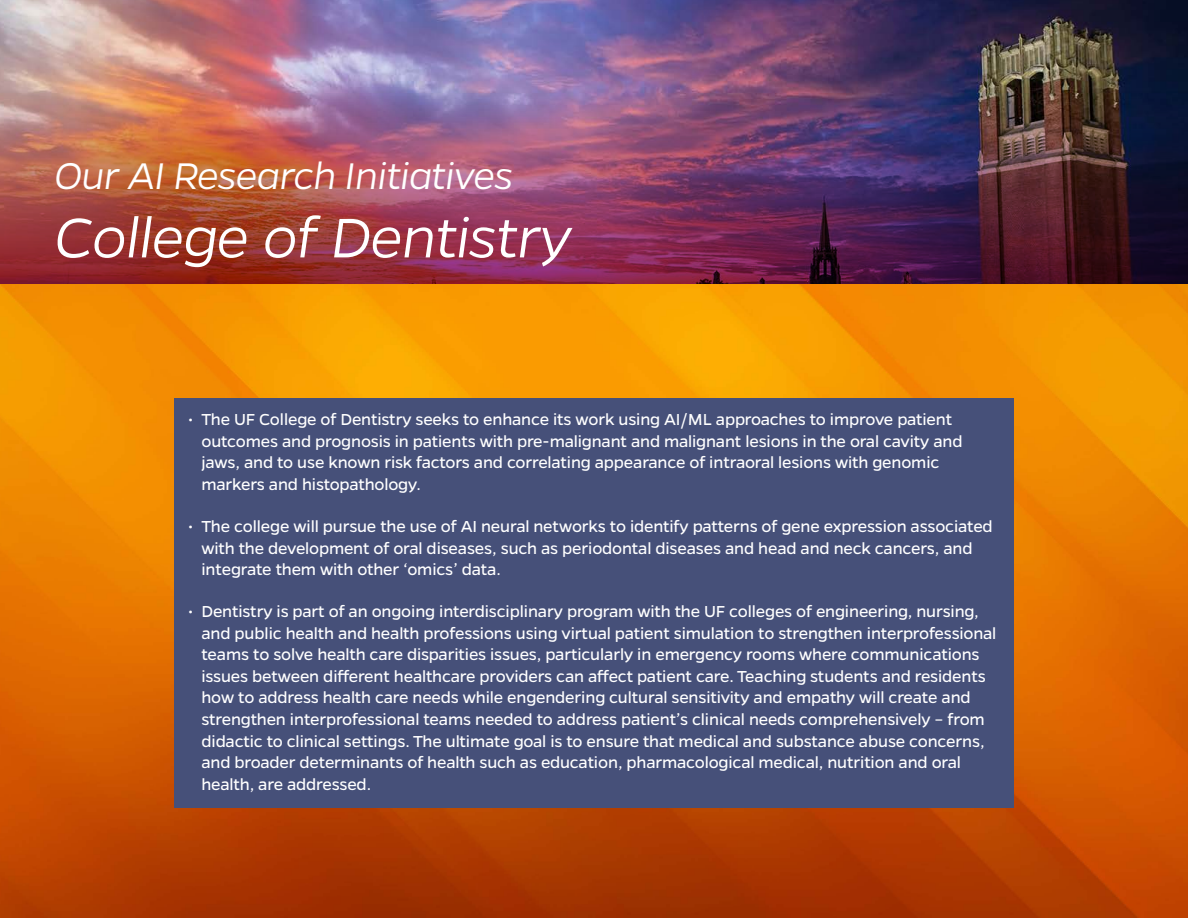
<style>
.page{position:relative;width:1188px;height:918px;background:#fff}
.page>*{position:absolute;margin:0;border:0;box-sizing:border-box;transform-origin:0 0}
.t1{font:italic 300 63px "Gentona";letter-spacing:-.02em;color:#fff}
.t2{font:italic 300 42px "Gentona";letter-spacing:-.02em;color:#fff}
.t3{font:18px/21.6px "Gentona";letter-spacing:-.01em;color:#fff}
</style>
<div class="page">
<img style="left:0;top:284px;width:1188px;height:634px">
<img style="left:0;top:0;width:1188px;height:90px">
<img style="left:0;top:90px;width:1188px;height:194px">
<div style="left:174px;top:398px;width:840px;height:110px;background:#465079"></div>
<div style="left:174px;top:505px;width:840px;height:88px;background:#465079"></div>
<div style="left:174px;top:590px;width:840px;height:217px;background:#465079"></div>
<h2 class="t2" style="left:54px;top:152px;width:461px">Our AI Research Initiatives</h2>
<h1 class="t1" style="left:54px;top:202px;width:519px">College of Dentistry</h1>
<p class="t3" style="left:201px;top:409px;width:763px;text-indent:-14px">• The UF College of Dentistry seeks to enhance its work using AI/ML approaches to improve patient outcomes and prognosis in patients with pre-malignant and malignant lesions in the oral cavity and jaws, and to use known risk factors and correlating appearance of intraoral lesions with genomic markers and histopathology.</p>
<p class="t3" style="left:201px;top:515px;width:793px;text-indent:-14px">• The college will pursue the use of AI neural networks to identify patterns of gene expression associated with the development of oral diseases, such as periodontal diseases and head and neck cancers, and integrate them with other ‘omics’ data.</p>
<p class="t3" style="left:201px;top:600px;width:797px;text-indent:-14px">• Dentistry is part of an ongoing interdisciplinary program with the UF colleges of engineering, nursing, and public health and health professions using virtual patient simulation to strengthen interprofessional teams to solve health care disparities issues, particularly in emergency rooms where communications issues between different healthcare providers can affect patient care. Teaching students and residents how to address health care needs while engendering cultural sensitivity and empathy will create and strengthen interprofessional teams needed to address patient’s clinical needs comprehensively – from didactic to clinical settings. The ultimate goal is to ensure that medical and substance abuse concerns, and broader determinants of health such as education, pharmacological medical, nutrition and oral health, are addressed.</p>
</div>
